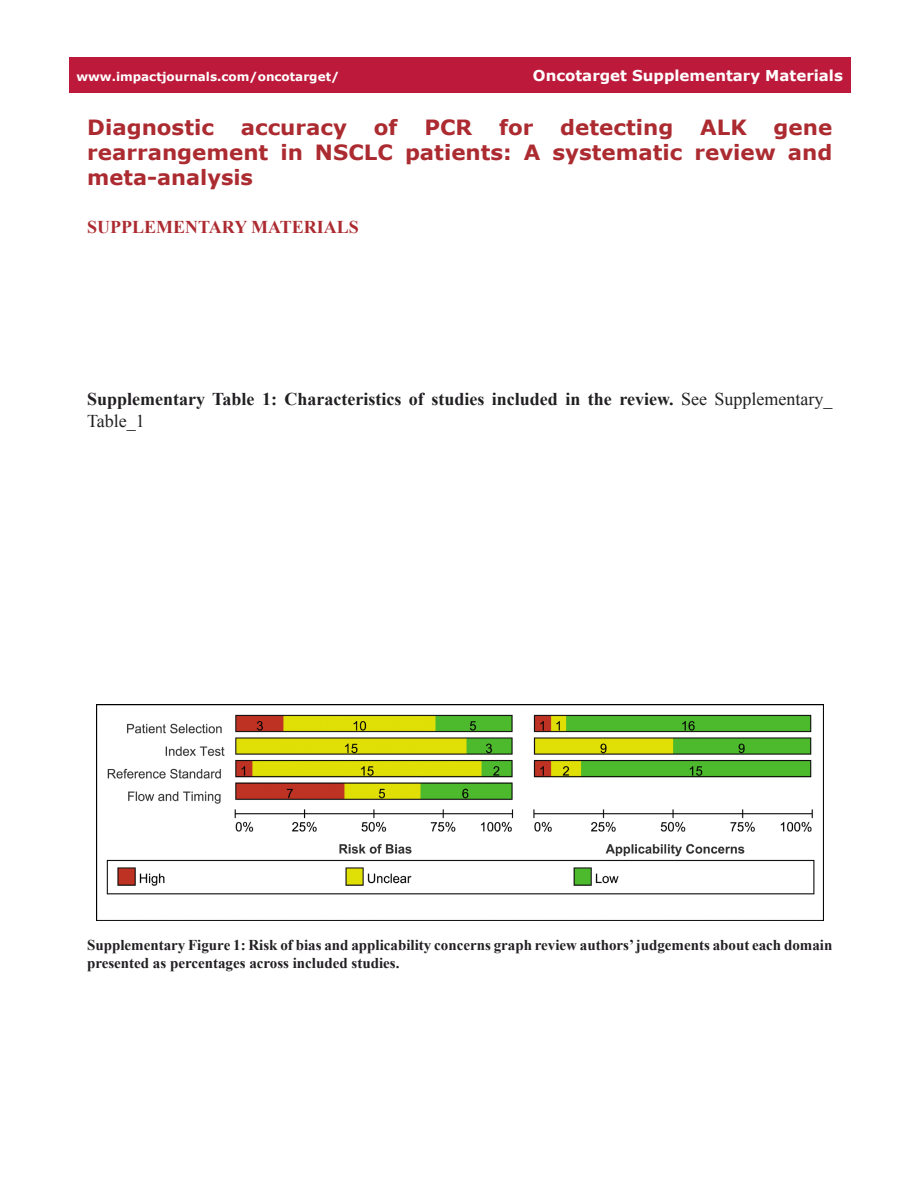
<style>
.page{position:relative;width:918px;height:1188px;background:#fff}
.page>*{position:absolute;margin:0;border:0;box-sizing:border-box;transform-origin:0 0}
.t1{font:700 21px/25.2px "Verdana";color:#ac2b31;text-align:justify}
.TableHeading{font:700 18px/21.6px "Times New Roman";color:#221f22}
.Heading{font:700 18px "Times New Roman";color:#ac2b31}
.FigureText{font:700 15px/18px "Times New Roman";color:#221f22}
.t2{font:700 15px "Verdana";color:#fff}
.t3{font:700 12px "Verdana";color:#fff}
.s1{font-weight:400}
</style>
<div class="page">
<div style="left:69px;top:57px;width:781px;height:36px;background:#bd1a3b"></div>
<img style="left:96px;top:705px;width:727px;height:216px">
<p class="t3" style="left:76px;top:68px;width:264px">www.impactjournals.com/oncotarget/</p>
<p class="t2" style="left:533px;top:65px;width:312px">Oncotarget Supplementary Materials</p>
<p class="t1" style="left:87px;top:114px;width:128px">Diagnostic</p>
<p class="t1" style="left:241px;top:114px;width:108px">accuracy</p>
<p class="t1" style="left:374px;top:114px;width:25px">of</p>
<p class="t1" style="left:424px;top:114px;width:49px">PCR</p>
<p class="t1" style="left:499px;top:114px;width:36px">for</p>
<p class="t1" style="left:560px;top:114px;width:115px">detecting</p>
<p class="t1" style="left:700px;top:114px;width:48px">ALK</p>
<p class="t1" style="left:87px;top:114px;width:747px;text-indent:686px">gene rearrangement in NSCLC patients: A systematic review and meta-analysis</p>
<p class="Heading" style="left:87px;top:215px;width:273px">SUPPLEMENTARY MATERIALS</p>
<p class="TableHeading" style="left:87px;top:388px;width:747px">Supplementary Table 1: Characteristics of studies included in the review. <span class="s1">See Supplementary_<br>Table_1</span></p>
<p class="FigureText" style="left:87px;top:935px;width:747px">Supplementary Figure 1: Risk of bias and applicability concerns graph review authors’ judgements about each domain presented as percentages across included studies.</p>
</div>
